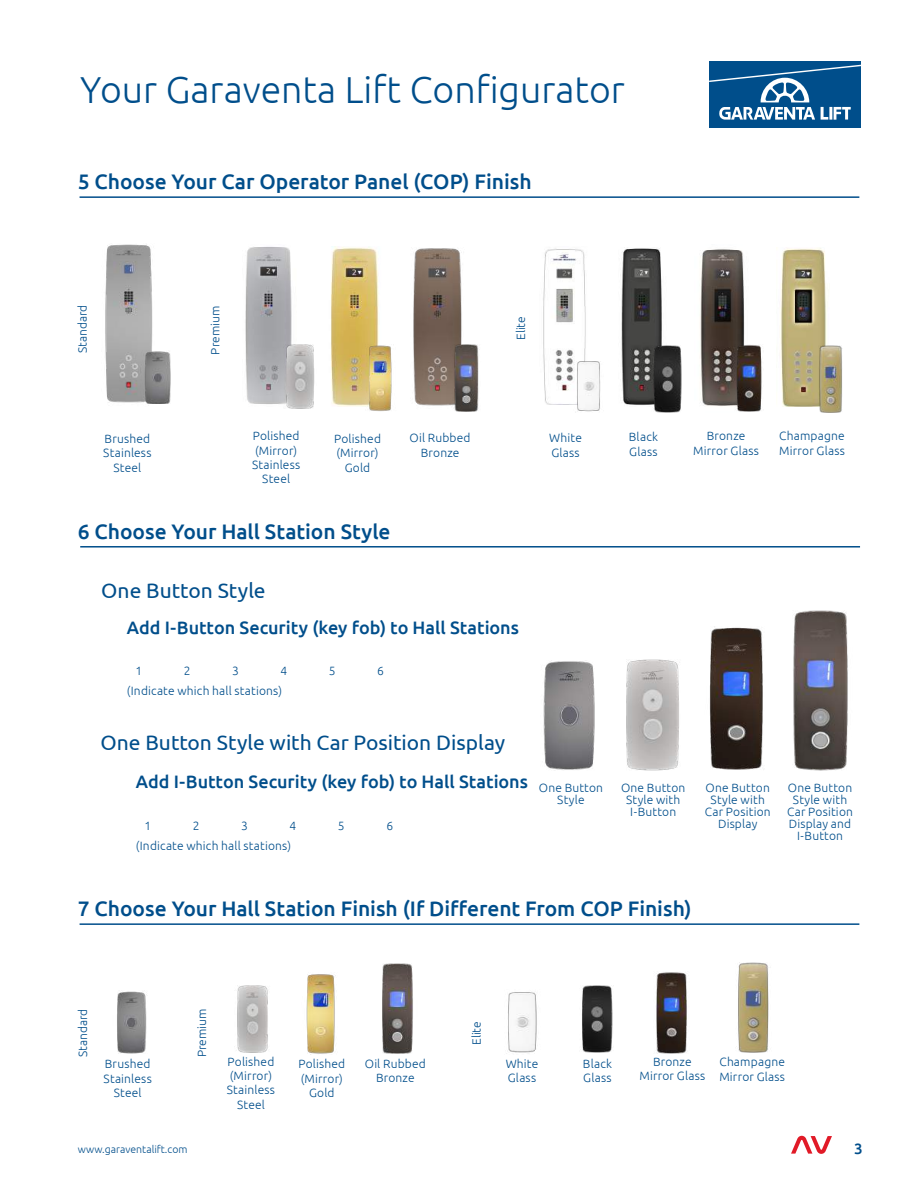
<style>
.page{position:relative;width:918px;height:1188px;background:#fff}
.page>*{position:absolute;margin:0;border:0;box-sizing:border-box;transform-origin:0 0}
.t1{font:300 37.5px "Ubuntu";color:#004e8b}
.t2{font:500 21px "Ubuntu";color:#004e8b}
.t3{font:21px "Ubuntu";color:#004e8b}
.t4{font:500 18px "Ubuntu";color:#004e8b}
.t5{font:500 15px "Ubuntu";color:#004e8b}
.t6{font:300 12px/14.4px "Ubuntu";letter-spacing:.015em;color:#004e8b;text-align:center}
.t7{font:300 10.5px "Ubuntu";color:#004e8b}
</style>
<div class="page">
<svg style="left:791px;top:1136px;width:41px;height:18px"></svg>
<div style="left:709px;top:62px;width:152px;height:66px;background:#004e8b"></div>
<svg style="left:709px;top:65px;width:152px;height:55px"></svg>
<hr style="left:80px;top:196px;width:779px;height:2px;background:#004e8b">
<img style="left:105px;top:244px;width:63px;height:160px">
<img style="left:141px;top:350px;width:30px;height:53px">
<img style="left:245px;top:247px;width:47px;height:157px">
<img style="left:330px;top:247px;width:49px;height:159px">
<img style="left:284px;top:344px;width:31px;height:65px">
<img style="left:360px;top:345px;width:32px;height:66px">
<img style="left:413px;top:248px;width:56px;height:158px">
<img style="left:451px;top:345px;width:29px;height:67px">
<img style="left:543px;top:248px;width:43px;height:157px">
<img style="left:621px;top:248px;width:41px;height:157px">
<img style="left:780px;top:248px;width:50px;height:159px">
<img style="left:567px;top:361px;width:34px;height:51px">
<img style="left:651px;top:345px;width:31px;height:67px">
<img style="left:812px;top:346px;width:30px;height:67px">
<img style="left:700px;top:249px;width:49px;height:163px">
<img style="left:734px;top:344px;width:28px;height:67px">
<hr style="left:80px;top:546px;width:780px;height:2px;background:#004e8b">
<img style="left:543px;top:660px;width:52px;height:110px">
<img style="left:626px;top:659px;width:53px;height:111px">
<img style="left:709px;top:627px;width:54px;height:143px">
<img style="left:793px;top:611px;width:55px;height:159px">
<img style="left:117px;top:991px;width:30px;height:62px">
<img style="left:237px;top:985px;width:31px;height:67px">
<img style="left:306px;top:974px;width:30px;height:81px">
<img style="left:382px;top:964px;width:31px;height:90px">
<img style="left:506px;top:992px;width:31px;height:62px">
<img style="left:582px;top:986px;width:31px;height:66px">
<img style="left:656px;top:972px;width:31px;height:82px">
<img style="left:738px;top:962px;width:31px;height:91px">
<hr style="left:80px;top:923px;width:779px;height:2px;background:#004e8b">
<h1 class="t1" style="left:80px;top:67px;width:546px">Your Garaventa Lift Configurator</h1>
<h2 class="t2" style="left:78px;top:169px;width:455px">5 Choose Your Car Operator Panel (COP) Finish</h2>
<p class="t6" style="left:75px;top:353px;width:50px;rotate:-90deg">Standard</p>
<p class="t6" style="left:208px;top:355px;width:50px;rotate:-90deg">Premium</p>
<p class="t6" style="left:513px;top:340px;width:25px;rotate:-90deg">Elite</p>
<p class="t6" style="left:103px;top:431px;width:50px">Brushed<br>Stainless<br>Steel</p>
<p class="t6" style="left:252px;top:428px;width:50px">Polished (Mirror)<br>Stainless<br>Steel</p>
<p class="t6" style="left:410px;top:430px;width:63px">Oil Rubbed<br>Bronze</p>
<p class="t6" style="left:334px;top:431px;width:48px">Polished (Mirror)<br>Gold</p>
<p class="t6" style="left:549px;top:430px;width:34px;text-align:left">White<br>Glass</p>
<p class="t6" style="left:629px;top:429px;width:31px;text-align:left">Black<br>Glass</p>
<p class="t6" style="left:693px;top:428px;width:67px">Bronze<br>Mirror Glass</p>
<p class="t6" style="left:779px;top:428px;width:67px;line-height:15px;text-align:left">Champagne<br>Mirror Glass</p>
<h2 class="t2" style="left:78px;top:518px;width:314px">6 Choose Your Hall Station Style</h2>
<h2 class="t3" style="left:101px;top:578px;width:166px">One Button Style</h2>
<h3 class="t4" style="left:127px;top:616px;width:394px">Add I-Button Security (key fob) to Hall Stations</h3>
<p class="t6" style="left:135px;top:663px;width:8px">1</p>
<p class="t6" style="left:184px;top:663px;width:8px">2</p>
<p class="t6" style="left:232px;top:663px;width:8px">3</p>
<p class="t6" style="left:280px;top:663px;width:8px">4</p>
<p class="t6" style="left:329px;top:663px;width:8px">5</p>
<p class="t6" style="left:377px;top:663px;width:8px">6</p>
<p class="t6" style="left:127px;top:683px;width:157px">(Indicate which hall stations)</p>
<h2 class="t3" style="left:100px;top:730px;width:406px">One Button Style with Car Position Display</h2>
<h3 class="t4" style="left:136px;top:770px;width:394px">Add I-Button Security (key fob) to Hall Stations</h3>
<p class="t6" style="left:144px;top:819px;width:8px">1</p>
<p class="t6" style="left:193px;top:819px;width:8px">2</p>
<p class="t6" style="left:241px;top:819px;width:8px">3</p>
<p class="t6" style="left:289px;top:819px;width:8px">4</p>
<p class="t6" style="left:338px;top:819px;width:8px">5</p>
<p class="t6" style="left:136px;top:839px;width:157px">(Indicate which hall stations)</p>
<p class="t6" style="left:387px;top:819px;width:8px">6</p>
<p class="t6" style="left:539px;top:781px;width:66px;line-height:12px">One Button<br>Style</p>
<p class="t6" style="left:621px;top:781px;width:66px;line-height:12px">One Button<br>Style with<br>I-Button</p>
<p class="t6" style="left:705px;top:781px;width:67px;line-height:12px">One Button<br>Style with<br>Car Position<br>Display</p>
<p class="t6" style="left:787px;top:781px;width:67px;line-height:12px">One Button<br>Style with<br>Car Position<br>Display and<br>I-Button</p>
<h2 class="t2" style="left:78px;top:896px;width:615px">7 Choose Your Hall Station Finish (If Different From COP Finish)</h2>
<p class="t6" style="left:75px;top:1057px;width:50px;rotate:-90deg">Standard</p>
<p class="t6" style="left:194px;top:1057px;width:50px;rotate:-90deg">Premium</p>
<p class="t6" style="left:469px;top:1045px;width:25px;rotate:-90deg">Elite</p>
<p class="t6" style="left:298px;top:1057px;width:48px">Polished (Mirror)<br>Gold</p>
<p class="t6" style="left:506px;top:1056px;width:34px;text-align:left">White<br>Glass</p>
<p class="t6" style="left:583px;top:1056px;width:31px;text-align:left">Black<br>Glass</p>
<p class="t6" style="left:639px;top:1054px;width:67px">Bronze<br>Mirror Glass</p>
<p class="t6" style="left:719px;top:1054px;width:67px;line-height:15px;text-align:left">Champagne<br>Mirror Glass</p>
<p class="t6" style="left:104px;top:1057px;width:50px">Brushed<br>Stainless<br>Steel</p>
<p class="t6" style="left:227px;top:1054px;width:50px">Polished (Mirror)<br>Stainless<br>Steel</p>
<p class="t6" style="left:365px;top:1056px;width:63px">Oil Rubbed<br>Bronze</p>
<p class="t7" style="left:78px;top:1143px;width:111px">www.garaventalift.com</p>
<p class="t5" style="left:854px;top:1140px;width:10px">3</p>
</div>
